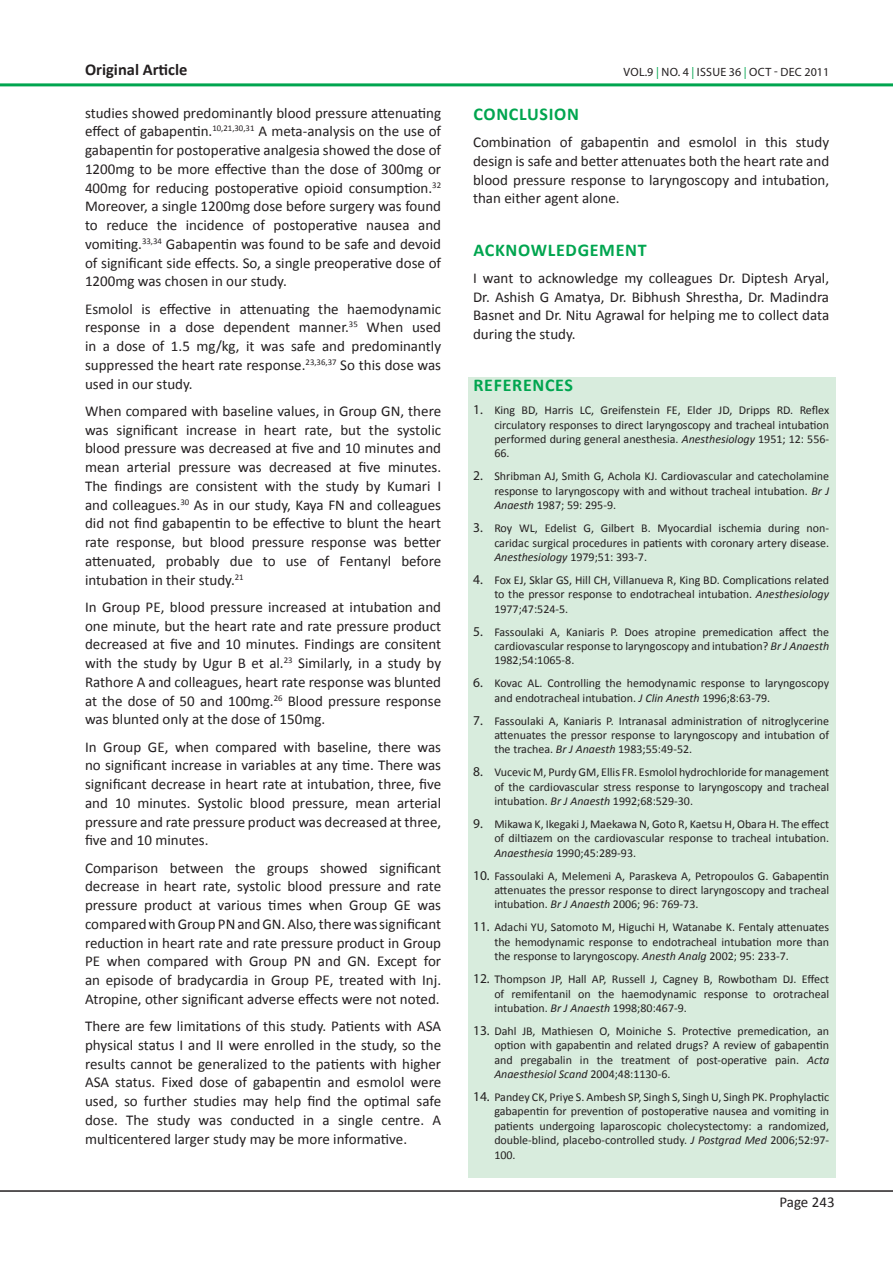
<style>
.page{position:relative;width:893px;height:1263px;background:#fff}
.page>*{position:absolute;margin:0;border:0;box-sizing:border-box;transform-origin:0 0}
.Heading_2_-_Sub_head{font:700 18px "Calibri";letter-spacing:.04em;color:#00a54f}
.Abstract_Words{font:700 16.5px "Calibri";color:#231f20}
.Normal_Text{font:15px/18.8px "Calibri";color:#231f20;text-align:justify}
.Refrence_Text{font:12px/14.4px "Calibri";color:#231f20;text-align:justify}
.t1{font:12px "Myriad Pro";letter-spacing:.02em;color:#231f20}
.s1{color:#00a54f}
.s2{font-family:"Myriad Pro";font-size:13.5px}
.s3{font-style:italic}
</style>
<div class="page">
<hr style="left:0;top:1190px;width:893px;height:2px;background:#231f20">
<hr style="left:0;top:83px;width:893px;height:3px;background:#00a54f">
<div style="left:468px;top:377px;width:368px;height:801px;background:#d8ecdd"></div>
<p class="Abstract_Words" style="left:85px;top:58px;width:104px">Original Article</p>
<p class="Normal_Text" style="left:85px;top:103px;width:358px">studies showed predominantly blood pressure attenuating effect of gabapentin.<sup>10,21,30,31</sup> A meta-analysis on the use of gabapentin for postoperative analgesia showed the dose of 1200mg to be more effective than the dose of 300mg or 400mg for reducing postoperative opioid consumption.<sup>32<br></sup>Moreover, a single 1200mg dose before surgery was found to reduce the incidence of postoperative nausea and vomiting.<sup>33,34</sup> Gabapentin was found to be safe and devoid of significant side effects. So, a single preoperative dose of 1200mg was chosen in our study.</p>
<p class="Normal_Text" style="left:85px;top:299px;width:358px">Esmolol is effective in attenuating the haemodynamic response in a dose dependent manner.<sup>35</sup> When used in a dose of 1.5 mg/kg, it was safe and predominantly suppressed the heart rate response.<sup>23,36,37</sup> So this dose was used in our study.</p>
<p class="Normal_Text" style="left:85px;top:402px;width:358px">When compared with baseline values, in Group GN, there was significant increase in heart rate, but the systolic blood pressure was decreased at five and 10 minutes and mean arterial pressure was decreased at five minutes.<br>The findings are consistent with the study by Kumari I and colleagues.<sup>30</sup> As in our study, Kaya FN and colleagues did not find gabapentin to be effective to blunt the heart rate response, but blood pressure response was better attenuated, probably due to use of Fentanyl before intubation in their study.<sup>21</sup></p>
<p class="Normal_Text" style="left:85px;top:598px;width:358px">In Group PE, blood pressure increased at intubation and one minute, but the heart rate and rate pressure product decreased at five and 10 minutes. Findings are consitent with the study by Ugur B et al.<sup>23</sup> Similarly, in a study by Rathore A and colleagues, heart rate response was blunted at the dose of 50 and 100mg.<sup>26</sup> Blood pressure response was blunted only at the dose of 150mg.</p>
<p class="Normal_Text" style="left:85px;top:737px;width:358px">In Group GE, when compared with baseline, there was no significant increase in variables at any time. There was significant decrease in heart rate at intubation, three, five and 10 minutes. Systolic blood pressure, mean arterial pressure and rate pressure product was decreased at three, five and 10 minutes.</p>
<p class="Normal_Text" style="left:85px;top:858px;width:358px">Comparison between the groups showed significant decrease in heart rate, systolic blood pressure and rate pressure product at various times when Group GE was compared with Group PN and GN. Also, there was significant reduction in heart rate and rate pressure product in Group PE when compared with Group PN and GN. Except for an episode of bradycardia in Group PE, treated with Inj.<br>Atropine, other significant adverse effects were not noted.</p>
<p class="Normal_Text" style="left:85px;top:1017px;width:358px">There are few limitations of this study. Patients with ASA physical status I and II were enrolled in the study, so the results cannot be generalized to the patients with higher ASA status. Fixed dose of gabapentin and esmolol were used, so further studies may help find the optimal safe dose. The study was conducted in a single centre. A multicentered larger study may be more informative.</p>
<p class="t1" style="left:624px;top:65px;width:207px">VOL.9 <span class="s1">|</span> NO. 4 <span class="s1">|</span> ISSUE 36 <span class="s1">|</span> OCT - DEC 2011</p>
<p class="Heading_2_-_Sub_head" style="left:473px;top:102px;width:107px">CONCLUSION</p>
<p class="Normal_Text" style="left:473px;top:133px;width:358px">Combination of gabapentin and esmolol in this study design is safe and better attenuates both the heart rate and blood pressure response to laryngoscopy and intubation, than either agent alone.</p>
<p class="Heading_2_-_Sub_head" style="left:473px;top:238px;width:175px">ACKNOWLEDGEMENT</p>
<p class="Normal_Text" style="left:473px;top:269px;width:358px">I want to acknowledge my colleagues Dr. Diptesh Aryal, Dr. Ashish G Amatya, Dr. Bibhush Shrestha, Dr. Madindra Basnet and Dr. Nitu Agrawal for helping me to collect data during the study.</p>
<p class="Heading_2_-_Sub_head" style="left:473px;top:374px;width:101px">REFERENCES</p>
<p class="Refrence_Text" style="left:494px;top:403px;width:336px;text-indent:-21px"><span class="s2">1.</span> King BD, Harris LC, Greifenstein FE, Elder JD, Dripps RD. Reflex circulatory responses to direct laryngoscopy and tracheal intubation performed during general anesthesia. <span class="s3">Anesthesiology</span> 1951; 12: 556- 66.</p>
<p class="Refrence_Text" style="left:494px;top:469px;width:336px;text-indent:-21px"><span class="s2">2.</span> Shribman AJ, Smith G, Achola KJ. Cardiovascular and catecholamine response to laryngoscopy with and without tracheal intubation. <span class="s3">Br J Anaesth</span> 1987; 59: 295-9.</p>
<p class="Refrence_Text" style="left:494px;top:521px;width:336px;text-indent:-21px"><span class="s2">3.</span> Roy WL, Edelist G, Gilbert B. Myocardial ischemia during non&shy;caridac surgical procedures in patients with coronary artery disease.<br><span class="s3">Anesthesiology</span> 1979;51: 393-7.</p>
<p class="Refrence_Text" style="left:494px;top:573px;width:336px;text-indent:-21px"><span class="s2">4.</span> Fox EJ, Sklar GS, Hill CH, Villanueva R, King BD. Complications related to the pressor response to endotracheal intubation. <span class="s3">Anesthesiology </span>1977;47:524-5.</p>
<p class="Refrence_Text" style="left:494px;top:624px;width:336px;text-indent:-21px"><span class="s2">5.</span> Fassoulaki A, Kaniaris P. Does atropine premedication affect the cardiovascular response to laryngoscopy and intubation? <span class="s3">Br J Anaesth </span>1982;54:1065-8.</p>
<p class="Refrence_Text" style="left:494px;top:676px;width:336px;text-indent:-21px"><span class="s2">6.</span> Kovac AL. Controlling the hemodynamic response to laryngoscopy and endotracheal intubation. <span class="s3">J Clin Anesth</span> 1996;8:63-79.</p>
<p class="Refrence_Text" style="left:494px;top:713px;width:336px;text-indent:-21px"><span class="s2">7.</span> Fassoulaki A, Kaniaris P. Intranasal administration of nitroglycerine attenuates the pressor response to laryngoscopy and intubation of the trachea. <span class="s3">Br J Anaesth</span> 1983;55:49-52.</p>
<p class="Refrence_Text" style="left:494px;top:765px;width:336px;text-indent:-21px"><span class="s2">8.</span> Vucevic M, Purdy GM, Ellis FR. Esmolol hydrochloride for management of the cardiovascular stress response to laryngoscopy and tracheal intubation. <span class="s3">Br J Anaesth</span> 1992;68:529-30.</p>
<p class="Refrence_Text" style="left:494px;top:817px;width:336px;text-indent:-21px"><span class="s2">9.</span> Mikawa K, Ikegaki J, Maekawa N, Goto R, Kaetsu H, Obara H. The effect of diltiazem on the cardiovascular response to tracheal intubation.<br><span class="s3">Anaesthesia</span> 1990;45:289-93.</p>
<p class="Refrence_Text" style="left:494px;top:868px;width:336px;text-indent:-21px"><span class="s2">10.</span> Fassoulaki A, Melemeni A, Paraskeva A, Petropoulos G. Gabapentin attenuates the pressor response to direct laryngoscopy and tracheal intubation. <span class="s3">Br J Anaesth</span> 2006; 96: 769-73.</p>
<p class="Refrence_Text" style="left:494px;top:920px;width:336px;text-indent:-21px"><span class="s2">11.</span> Adachi YU, Satomoto M, Higuchi H, Watanabe K. Fentaly attenuates the hemodynamic response to endotracheal intubation more than the response to laryngoscopy. <span class="s3">Anesth Analg</span> 2002; 95: 233-7.</p>
<p class="Refrence_Text" style="left:494px;top:972px;width:336px;text-indent:-21px"><span class="s2">12.</span> Thompson JP, Hall AP, Russell J, Cagney B, Rowbotham DJ. Effect of remifentanil on the haemodynamic response to orotracheal intubation. <span class="s3">Br J Anaesth</span> 1998;80:467-9.</p>
<p class="Refrence_Text" style="left:494px;top:1024px;width:336px;text-indent:-21px"><span class="s2">13.</span> Dahl JB, Mathiesen O, Moiniche S. Protective premedication, an option with gapabentin and related drugs? A review of gabapentin and pregabalin in the treatment of post-operative pain. <span class="s3">Acta Anaesthesiol Scand</span> 2004;48:1130-6.</p>
<p class="Refrence_Text" style="left:494px;top:1090px;width:336px;text-indent:-21px"><span class="s2">14.</span> Pandey CK, Priye S. Ambesh SP, Singh S, Singh U, Singh PK. Prophylactic gabapentin for prevention of postoperative nausea and vomiting in patients undergoing laparoscopic cholecystectomy: a randomized, double-blind, placebo-controlled study. <span class="s3">J Postgrad Med</span> 2006;52:97- 100.</p>
<p class="Normal_Text" style="left:779px;top:1193px;width:57px">Page 243</p>
</div>
